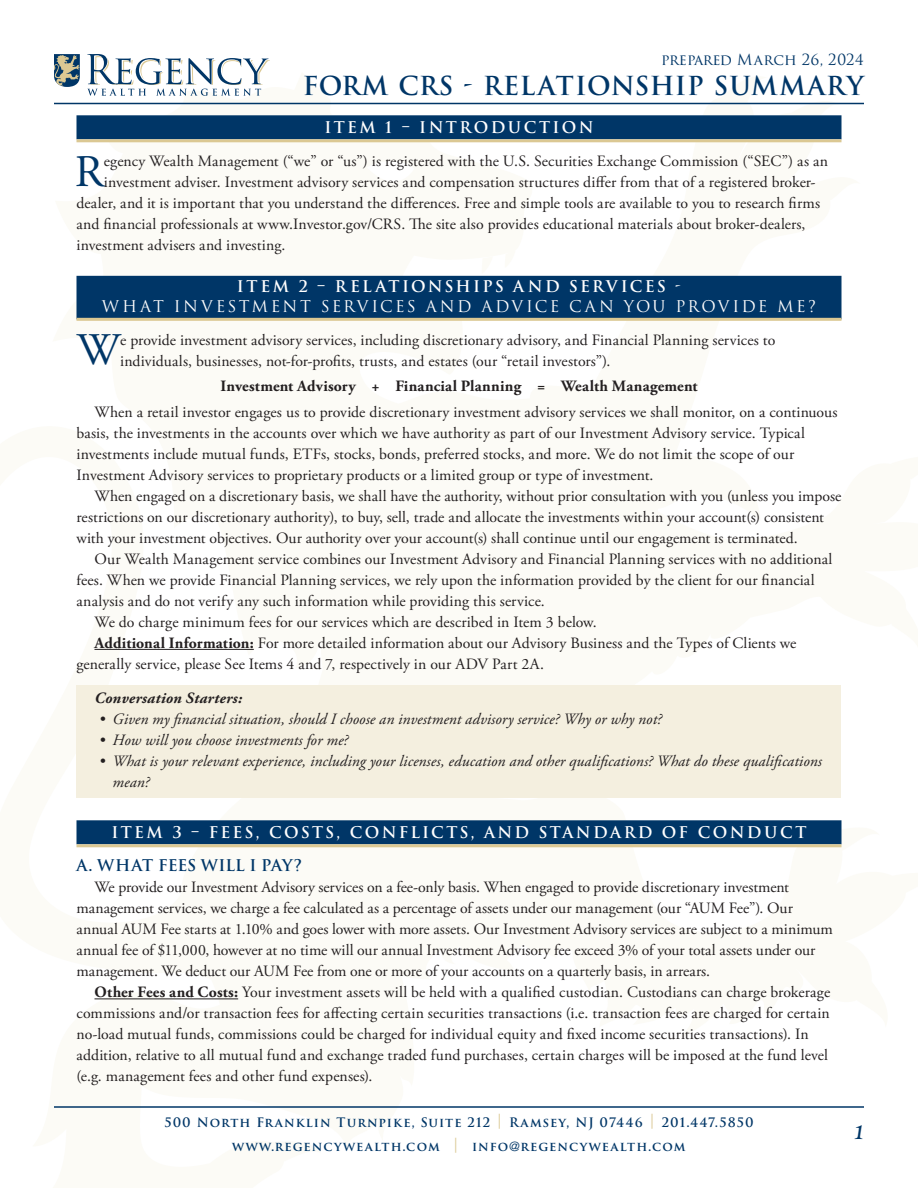
<style>
.page{position:relative;width:918px;height:1188px;background:#fff}
.page>*{position:absolute;margin:0;border:0;box-sizing:border-box;transform-origin:0 0}
.t1{font:45.15px "Adobe Garamond Pro";color:#003667}
.t2{font:30px "Requiem Text HTF Italic";color:#003667}
.t3{font:600 25.5px "Trajan Pro 3";letter-spacing:.03em;color:#003667}
.t4{font:15.75px/21px "Adobe Garamond Pro";letter-spacing:.005em;color:#231f20}
.t5{font:italic 15.75px/21px "Adobe Garamond Pro";letter-spacing:.005em;color:#231f20}
.t6{font:600 15.75px "Trajan Pro 3";letter-spacing:.145em;color:#fff}
.t7{font:700 15.75px "Adobe Garamond Pro";letter-spacing:.01em;color:#231f20}
.t8{font:15.75px "Trajan Pro 3";letter-spacing:.145em;color:#fff}
.t9{font:italic 700 15.75px "Adobe Garamond Pro";letter-spacing:.015em;color:#231f20}
.t10{font:600 15.75px "Trajan Pro 3";letter-spacing:-.005em;color:#003667}
.t11{font:15px "Trajan Pro 3";color:#003667}
.t12{font:600 12.75px/24px "Trajan Pro 3";letter-spacing:.08em;color:#003667;text-align:center}
.s1{font-weight:700}
.s2{font-family:"Trade Gothic LT Std";font-weight:400;font-stretch:expanded;font-size:15px;color:#dbc893}
.s3{font-family:"Trade Gothic LT Std";font-weight:400;font-stretch:expanded}
</style>
<div class="page">
<hr style="left:54px;top:1106px;width:810px;height:2px;background:#003667">
<svg style="left:54px;top:54px;width:26px;height:33px"></svg>
<svg style="left:87px;top:54px;width:183px;height:42px"></svg>
<hr style="left:54px;top:103px;width:810px;height:1px;background:#003667">
<div style="left:76px;top:685px;width:766px;height:112px;background:#f4efdf"></div>
<div style="left:76px;top:115px;width:766px;height:24px;background:#003667"></div>
<hr style="left:76px;top:139px;width:766px;height:3px;background:#dbc893">
<div style="left:76px;top:276px;width:766px;height:43px;background:#003667"></div>
<hr style="left:76px;top:318px;width:766px;height:3px;background:#dbc893">
<hr style="left:94px;top:649px;width:160px;height:1px;background:#231f20">
<div style="left:76px;top:820px;width:766px;height:24px;background:#003667"></div>
<hr style="left:76px;top:844px;width:766px;height:3px;background:#dbc893">
<hr style="left:94px;top:998px;width:144px;height:1px;background:#231f20">
<p class="t11" style="left:661px;top:50px;width:204px">prepared March 26, 2024</p>
<h3 class="t3" style="left:303px;top:68px;width:563px">FORM CRS - RELATIONSHIP SUMMARY</h3>
<p class="t6" style="left:324px;top:116px;width:271px">ITEM 1 – INTRODUCTION</p>
<h1 class="t1" style="left:75px;top:144px;width:31px">R</h1>
<p class="t4" style="left:104px;top:151px;width:726px">egency Wealth Management (“we” or “us”) is registered with the U.S. Securities Exchange Commission (“SEC”) as an</p>
<p class="t4" style="left:104px;top:172px;width:713px">investment adviser. Investment advisory services and compensation structures differ from that of a registered broker-</p>
<p class="t4" style="left:77px;top:193px;width:745px">dealer, and it is important that you understand the differences. Free and simple tools are available to you to research firms</p>
<p class="t4" style="left:77px;top:214px;width:731px">and financial professionals at www.Investor.gov/CRS. The site also provides educational materials about broker-dealers,</p>
<p class="t4" style="left:77px;top:235px;width:210px">investment advisers and investing.</p>
<p class="t6" style="left:237px;top:275px;width:446px">ITEM 2 – RELATIONSHIPS AND SERVICES -</p>
<p class="t8" style="left:102px;top:295px;width:716px">WHAT INVESTMENT SERVICES AND ADVICE CAN YOU PROVIDE ME?</p>
<h1 class="t1" style="left:77px;top:323px;width:45px">W</h1>
<p class="t4" style="left:120px;top:330px;width:657px">e provide investment advisory services, including discretionary advisory, and Financial Planning services to individuals, businesses, not-for-profits, trusts, and estates (our “retail investors”).</p>
<p class="t7" style="left:220px;top:377px;width:479px">Investment Advisory + Financial Planning = Wealth Management</p>
<p class="t4" style="left:77px;top:402px;width:763px;text-indent:18px">When a retail investor engages us to provide discretionary investment advisory services we shall monitor, on a continuous basis, the investments in the accounts over which we have authority as part of our Investment Advisory service. Typical investments include mutual funds, ETFs, stocks, bonds, preferred stocks, and more. We do not limit the scope of our Investment Advisory services to proprietary products or a limited group or type of investment.</p>
<p class="t4" style="left:77px;top:486px;width:766px;text-indent:18px">When engaged on a discretionary basis, we shall have the authority, without prior consultation with you (unless you impose restrictions on our discretionary authority), to buy, sell, trade and allocate the investments within your account(s) consistent with your investment objectives. Our authority over your account(s) shall continue until our engagement is terminated.</p>
<p class="t4" style="left:95px;top:549px;width:740px">Our Wealth Management service combines our Investment Advisory and Financial Planning services with no additional</p>
<p class="t4" style="left:77px;top:570px;width:740px">fees. When we provide Financial Planning services, we rely upon the information provided by the client for our financial</p>
<p class="t4" style="left:77px;top:591px;width:470px">analysis and do not verify any such information while providing this service.</p>
<p class="t4" style="left:95px;top:612px;width:504px">We do charge minimum fees for our services which are described in Item 3 below.</p>
<p class="t4" style="left:95px;top:633px;width:704px"><span class="s1">Additional Information:</span> For more detailed information about our Advisory Business and the Types of Clients we</p>
<p class="t4" style="left:77px;top:654px;width:469px">generally service, please See Items 4 and 7, respectively in our ADV Part 2A.</p>
<p class="t9" style="left:95px;top:689px;width:149px">Conversation Starters:</p>
<p class="t5" style="left:99px;top:709px;width:564px">• Given my financial situation, should I choose an investment advisory service? Why or why not?</p>
<p class="t5" style="left:99px;top:730px;width:251px">• How will you choose investments for me?</p>
<p class="t5" style="left:113px;top:751px;width:711px;text-indent:-13px">• What is your relevant experience, including your licenses, education and other qualifications? What do these qualifications mean?</p>
<p class="t6" style="left:112px;top:821px;width:696px">ITEM 3 – FEES, COSTS, CONFLICTS, AND STANDARD OF CONDUCT</p>
<p class="t10" style="left:77px;top:854px;width:227px">A. WHAT FEES WILL I PAY?</p>
<p class="t4" style="left:77px;top:877px;width:758px;text-indent:18px">We provide our Investment Advisory services on a fee-only basis. When engaged to provide discretionary investment management services, we charge a fee calculated as a percentage of assets under our management (our “AUM Fee”). Our annual AUM Fee starts at 1.10% and goes lower with more assets. Our Investment Advisory services are subject to a minimum annual fee of $11,000, however at no time will our annual Investment Advisory fee exceed 3% of your total assets under our management. We deduct our AUM Fee from one or more of your accounts on a quarterly basis, in arrears.</p>
<p class="t4" style="left:77px;top:982px;width:755px;text-indent:18px"><span class="s1">Other Fees and Costs:</span> Your investment assets will be held with a qualified custodian. Custodians can charge brokerage commissions and/or transaction fees for affecting certain securities transactions (i.e. transaction fees are charged for certain no-load mutual funds, commissions could be charged for individual equity and fixed income securities transactions). In addition, relative to all mutual fund and exchange traded fund purchases, certain charges will be imposed at the fund level (e.g. management fees and other fund expenses).</p>
<p class="t12" style="left:164px;top:1111px;width:591px">500 North Franklin Turnpike, Suite 212 <span class="s2">|</span> Ramsey, NJ 07446 <span class="s2">|</span> 201.447.5850 www.regencywealth.com <span class="s2">|</span> info<span class="s3">@</span>regencywealth.com</p>
<h2 class="t2" style="left:854px;top:1115px;width:11px">1</h2>
</div>
